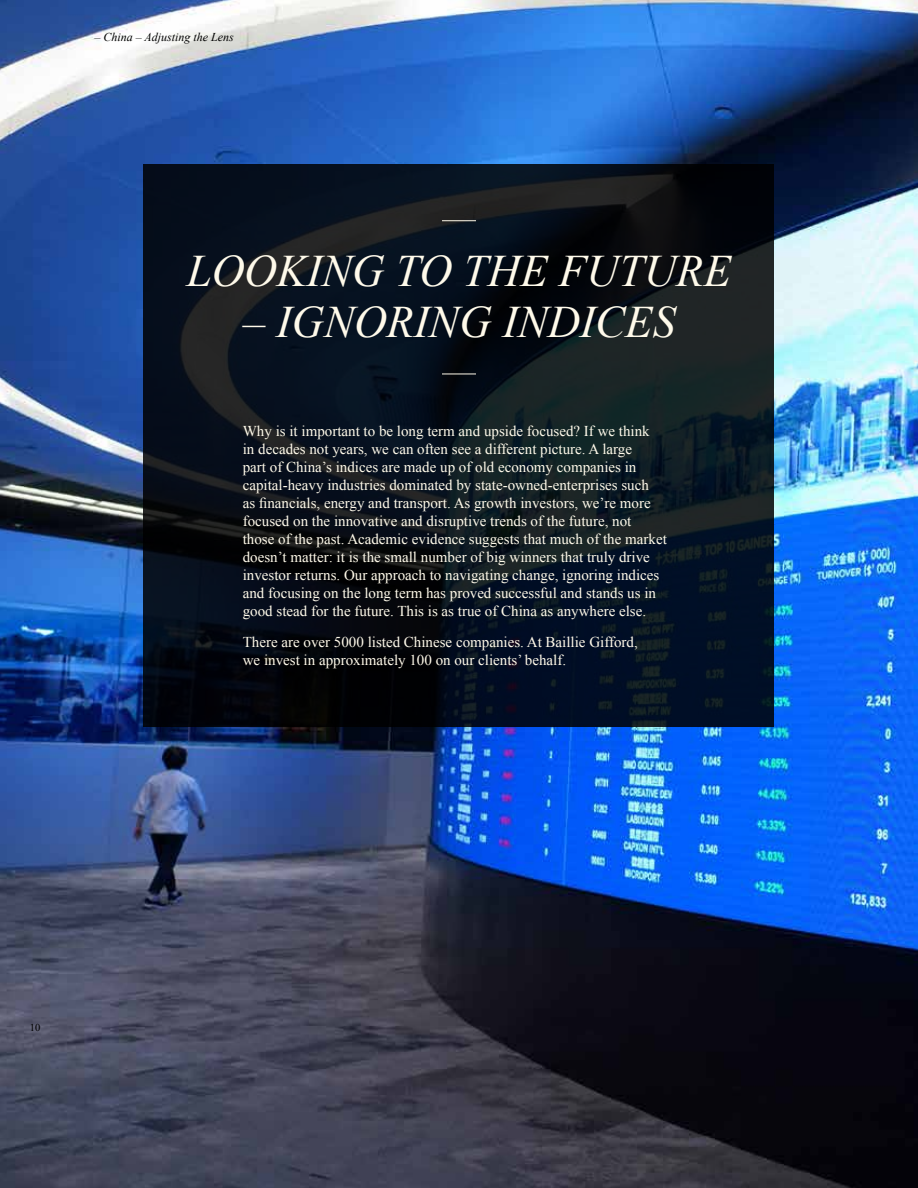
<style>
.page{position:relative;width:918px;height:1188px;background:#fff}
.page>*{position:absolute;margin:0;border:0;box-sizing:border-box;transform-origin:0 0}
.t1{font:italic 45px "Times New Roman";color:#fffaea}
.t2{font:15px/18px "Times New Roman";color:#fffaea}
.t3{font:italic 12px "Times New Roman";color:#000}
.t4{font:10.5px "Times New Roman";color:#000}
</style>
<div class="page">
<img style="left:0;top:0;width:918px;height:1188px">
<svg style="left:144px;top:165px;width:630px;height:562px;background:#0a121c"></svg>
<hr style="left:442px;top:220px;width:34px;height:1px;background:#fffaea">
<hr style="left:442px;top:374px;width:34px;height:1px;background:#fffaea">
<p class="t3" style="left:94px;top:29px;width:141px">– China – Adjusting the Lens</p>
<h1 class="t1" style="left:187px;top:240px;width:546px">LOOKING TO THE FUTURE</h1>
<h1 class="t1" style="left:243px;top:291px;width:434px">– IGNORING INDICES</h1>
<p class="t2" style="left:243px;top:422px;width:426px">Why is it important to be long term and upside focused? If we think<br>in decades not years, we can often see a different picture. A large<br>part of China’s indices are made up of old economy companies in capital-heavy industries dominated by state-owned-enterprises such<br>as financials, energy and transport. As growth investors, we’re more focused on the innovative and disruptive trends of the future, not those of the past. Academic evidence suggests that much of the market doesn’t matter: it is the small number of big winners that truly drive investor returns. Our approach to navigating change, ignoring indices and focusing on the long term has proved successful and stands us in good stead for the future. This is as true of China as anywhere else.</p>
<p class="t2" style="left:243px;top:632px;width:397px">There are over 5000 listed Chinese companies. At Baillie Gifford, we invest in approximately 100 on our clients’ behalf.</p>
<p class="t4" style="left:30px;top:1020px;width:12px">10</p>
</div>
